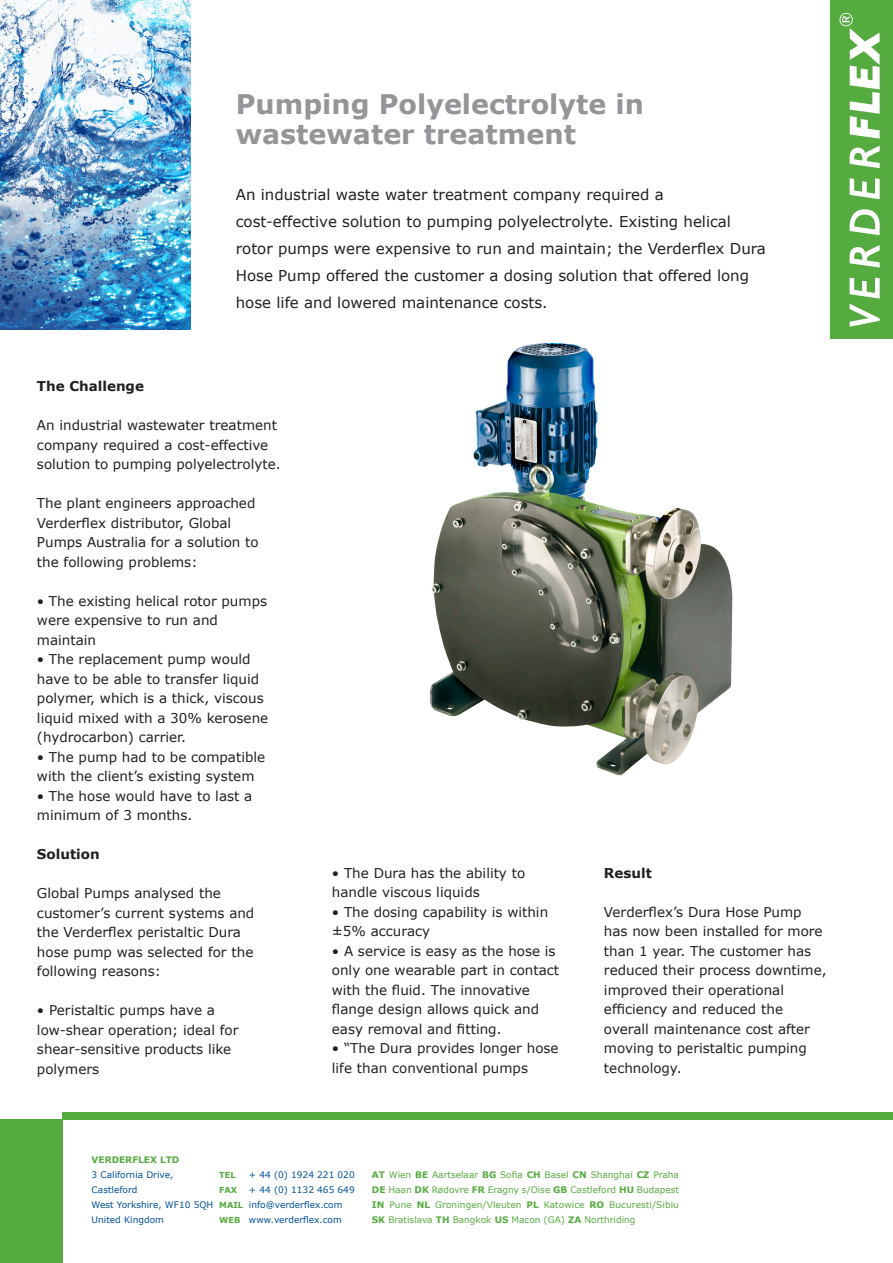
<style>
.page{position:relative;width:893px;height:1263px;background:#fff}
.page>*{position:absolute;margin:0;border:0;box-sizing:border-box;transform-origin:0 0}
.t1{font:700 27px "Verdana";color:#939598}
.t2{font:15px/27px "Verdana";color:#231f20}
.t3{font:13.5px/19.5px "Verdana";color:#231f20}
.t4{font:700 13.5px "Verdana";color:#231f20}
.t5{font:9px/15px "Verdana";color:#56ab40;text-align:justify}
.BackAdress{font:9px/15px "Verdana";color:#01519b}
.BackAdressHeading{font:700 9px "Verdana";color:#56ab40}
.BackAdress-2{font:700 8.25px "Verdana";color:#56ab40}
.s1{font-weight:700;font-size:8.25px;color:#56ab40}
.s2{font-weight:700}
</style>
<div class="page">
<div style="left:831px;top:0;width:62px;height:339px;background:#56ab40"></div>
<img style="left:0;top:0;width:191px;height:330px">
<img style="left:430px;top:348px;width:302px;height:427px">
<svg style="left:850px;top:278px;width:30px;height:49px"></svg>
<svg style="left:850px;top:245px;width:30px;height:22px"></svg>
<svg style="left:850px;top:209px;width:30px;height:26px"></svg>
<svg style="left:850px;top:178px;width:30px;height:21px"></svg>
<svg style="left:850px;top:146px;width:30px;height:22px"></svg>
<svg style="left:839px;top:13px;width:41px;height:126px"></svg>
<div style="left:0;top:1119px;width:63px;height:144px;background:#56ab40"></div>
<div style="left:63px;top:1112px;width:830px;height:7px;background:#56ab40"></div>
<p class="t1" style="left:236px;top:85px;width:410px">Pumping Polyelectrolyte in</p>
<p class="t1" style="left:236px;top:115px;width:342px">wastewater treatment</p>
<p class="t2" style="left:236px;top:181px;width:429px">An industrial waste water treatment company required a</p>
<p class="t2" style="left:236px;top:208px;width:532px">cost-effective solution to pumping polyelectrolyte. Existing helical rotor pumps were expensive to run and maintain; the Verderflex Dura Hose Pump offered the customer a dosing solution that offered long hose life and lowered maintenance costs.</p>
<p class="t4" style="left:37px;top:377px;width:109px">The Challenge</p>
<p class="t3" style="left:37px;top:415px;width:245px">An industrial wastewater treatment company required a cost-effective solution to pumping polyelectrolyte.</p>
<p class="t3" style="left:37px;top:493px;width:223px">The plant engineers approached<br>Verderflex distributor, Global<br>Pumps Australia for a solution to the following problems:</p>
<p class="t3" style="left:37px;top:591px;width:232px">• The existing helical rotor pumps were expensive to run and maintain</p>
<p class="t3" style="left:37px;top:649px;width:233px">• The replacement pump would have to be able to transfer liquid polymer, which is a thick, viscous liquid mixed with a 30% kerosene (hydrocarbon) carrier.</p>
<p class="t3" style="left:37px;top:747px;width:230px">• The pump had to be compatible with the client’s existing system</p>
<p class="t3" style="left:37px;top:786px;width:217px">• The hose would have to last a minimum of 3 months.</p>
<p class="t4" style="left:37px;top:845px;width:64px">Solution</p>
<p class="t3" style="left:37px;top:883px;width:219px">Global Pumps analysed the customer’s current systems and the Verderflex peristaltic Dura hose pump was selected for the following reasons:</p>
<p class="t3" style="left:37px;top:1000px;width:180px">• Peristaltic pumps have a</p>
<p class="t3" style="left:37px;top:1020px;width:203px">low-shear operation; ideal for</p>
<p class="t3" style="left:37px;top:1039px;width:196px">shear-sensitive products like polymers</p>
<p class="t3" style="left:332px;top:863px;width:195px">• The Dura has the ability to handle viscous liquids</p>
<p class="t3" style="left:332px;top:902px;width:218px">• The dosing capability is within ±5% accuracy</p>
<p class="t3" style="left:332px;top:941px;width:229px">• A service is easy as the hose is only one wearable part in contact with the fluid. The innovative flange design allows quick and easy removal and fitting.</p>
<p class="t3" style="left:332px;top:1038px;width:228px">• “The Dura provides longer hose</p>
<p class="t3" style="left:332px;top:1058px;width:198px">life than conventional pumps</p>
<p class="t4" style="left:604px;top:863px;width:49px">Result</p>
<p class="t3" style="left:604px;top:902px;width:224px">Verderflex’s Dura Hose Pump has now been installed for more than 1 year. The customer has reduced their process downtime, improved their operational efficiency and reduced the overall maintenance cost after moving to peristaltic pumping technology.</p>
<p class="BackAdressHeading" style="left:92px;top:1153px;width:89px">VERDERFLEX LTD</p>
<p class="BackAdress" style="left:92px;top:1167px;width:83px">3 California Drive,<br>Castleford</p>
<p class="BackAdress" style="left:92px;top:1197px;width:123px">West Yorkshire, WF10 5QH</p>
<p class="BackAdress" style="left:92px;top:1212px;width:74px">United Kingdom</p>
<p class="BackAdress-2" style="left:219px;top:1169px;width:18px">TEL</p>
<p class="BackAdress" style="left:249px;top:1167px;width:107px">+ 44 (0) 1924 221 020</p>
<p class="BackAdress-2" style="left:219px;top:1184px;width:20px">FAX</p>
<p class="BackAdress" style="left:249px;top:1182px;width:107px">+ 44 (0) 1132 465 649</p>
<p class="BackAdress" style="left:219px;top:1197px;width:125px"><span class="s1">MAIL</span> info@verderflex.com</p>
<p class="BackAdress" style="left:219px;top:1212px;width:124px"><span class="s1">WEB</span> www.verderflex.com</p>
<p class="t5" style="left:372px;top:1167px;width:309px"><span class="s2">AT</span> Wien <span class="s2">BE</span> Aartselaar <span class="s2">BG</span> Sofia <span class="s2">CH</span> Basel <span class="s2">CN</span> Shanghai <span class="s2">CZ</span> Praha <span class="s2">DE</span> Haan <span class="s2">DK</span> Rødovre <span class="s2">FR</span> Eragny s/Oise <span class="s2">GB</span> Castleford <span class="s2">HU</span> Budapest <span class="s2">IN</span> Pune <span class="s2">NL</span> Groningen/Vleuten <span class="s2">PL</span> Katowice <span class="s2">RO</span> Bucuresti/Sibiu <span class="s2">SK</span> Bratislava <span class="s2">TH</span> Bangkok <span class="s2">US</span> Macon (GA) <span class="s2">ZA</span> Northriding</p>
</div>
